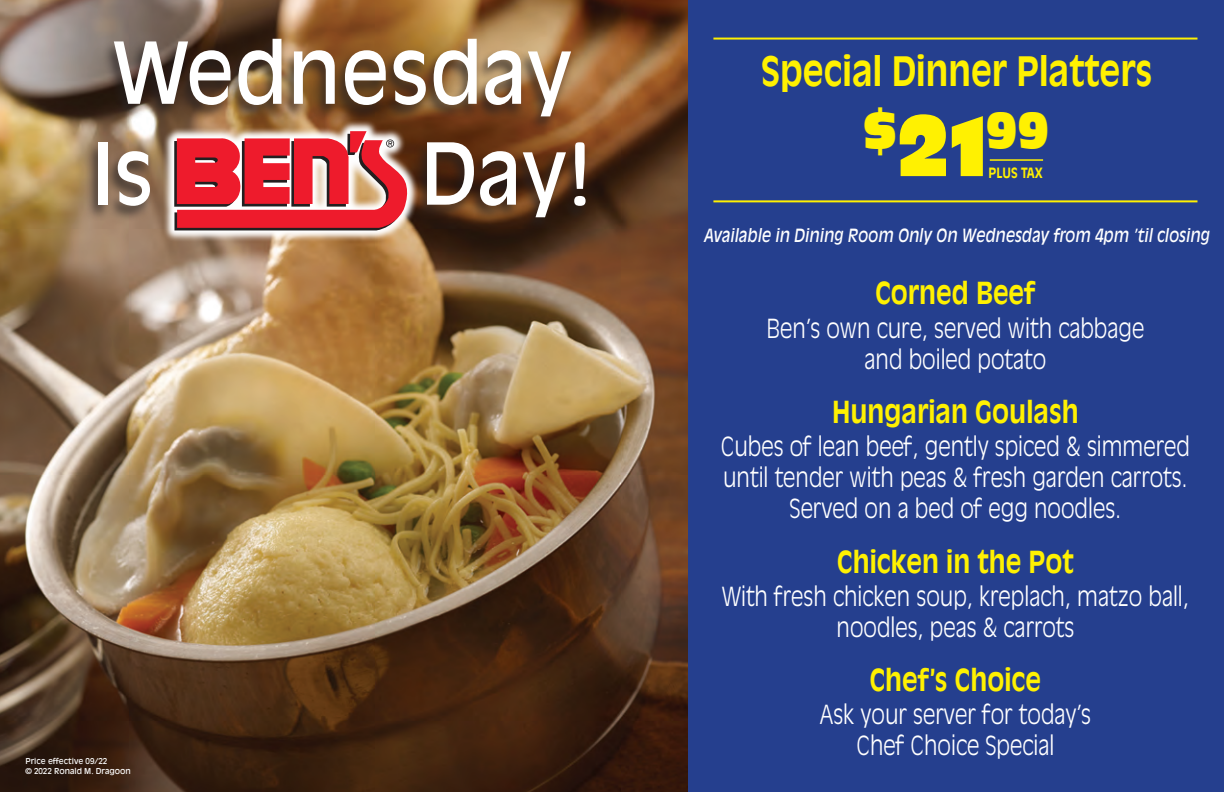
<style>
.page{position:relative;width:1224px;height:792px;background:#fff}
.page>*{position:absolute;margin:0;border:0;box-sizing:border-box;transform-origin:0 0}
.t1{font:84px/100.8px "Antique Olive Std";color:#fff;scale:.95 1}
.t2{font:49px "Antique Olive Std Nord";color:#fff101;scale:.75 1}
.t3{font:700 40px "Antique Olive Std";color:#fff101;scale:.85 1}
.t4{font:700 30px "Antique Olive Std";color:#fff101;scale:.85 1}
.t5{font:300 26px/31.2px "Antique Olive Std";color:#fff;text-align:center;scale:.85 1}
.t6{font:italic 18px "Antique Olive Std";color:#fff;scale:.85 1}
.t7{font:700 14px "Antique Olive Std";color:#fff101;scale:.85 1}
.t8{font:8px/10px "Antique Olive Std";color:#fff}
.s1{font-size:84px}
</style>
<div class="page">
<div style="left:684px;top:0;width:539px;height:791px;background:#253f8e"></div>
<img style="left:0;top:0;width:687px;height:791px">
<div style="left:84px;top:37px;width:506px;height:197px;background:#231f20;opacity:.75"></div>
<hr style="left:713px;top:38px;width:484px;height:2px;background:#fff101">
<hr style="left:713px;top:200px;width:484px;height:2px;background:#fff101">
<svg style="left:163px;top:120px;width:256px;height:122px;background:#ab8d72"></svg>
<svg style="left:174px;top:131px;width:237px;height:99px;background:#d85057"></svg>
<hr style="left:989px;top:159px;width:54px;height:2px;background:#fff101">
<h1 class="t1" style="left:92px;top:23px;width:507px">Wednesday<br>Is</h1>
<h1 class="t1" style="left:420px;top:124px;width:184px">Day!</h1>
<p class="t8" style="left:25px;top:755px;width:107px">Price effective 09/22<br>© 2022 Ronald M. Dragoon</p>
<h3 class="t3" style="left:761px;top:47px;width:462px">Special Dinner Platters</h3>
<h2 class="t2" style="left:863px;top:100px;width:248px">$<span class="s1">21</span>99</h2>
<p class="t7" style="left:988px;top:164px;width:65px">PLUS TAX</p>
<p class="t6" style="left:704px;top:224px;width:596px">Available in Dining Room Only On Wednesday from 4pm ’til closing</p>
<p class="t4" style="left:875px;top:275px;width:190px">Corned Beef</p>
<p class="t5" style="left:766px;top:313px;width:446px">Ben’s own cure, served with cabbage and boiled potato</p>
<p class="t4" style="left:832px;top:393px;width:292px">Hungarian Goulash</p>
<p class="t5" style="left:721px;top:431px;width:553px">Cubes of lean beef, gently spiced &amp; simmered until tender with peas &amp; fresh garden carrots.<br>Served on a bed of egg noodles.</p>
<p class="t4" style="left:837px;top:543px;width:280px">Chicken in the Pot</p>
<p class="t5" style="left:722px;top:581px;width:551px">With fresh chicken soup, kreplach, matzo ball, noodles, peas &amp; carrots</p>
<p class="t4" style="left:869px;top:661px;width:203px">Chef’s Choice</p>
<p class="t5" style="left:820px;top:699px;width:320px">Ask your server for today’s<br>Chef Choice Special</p>
</div>
